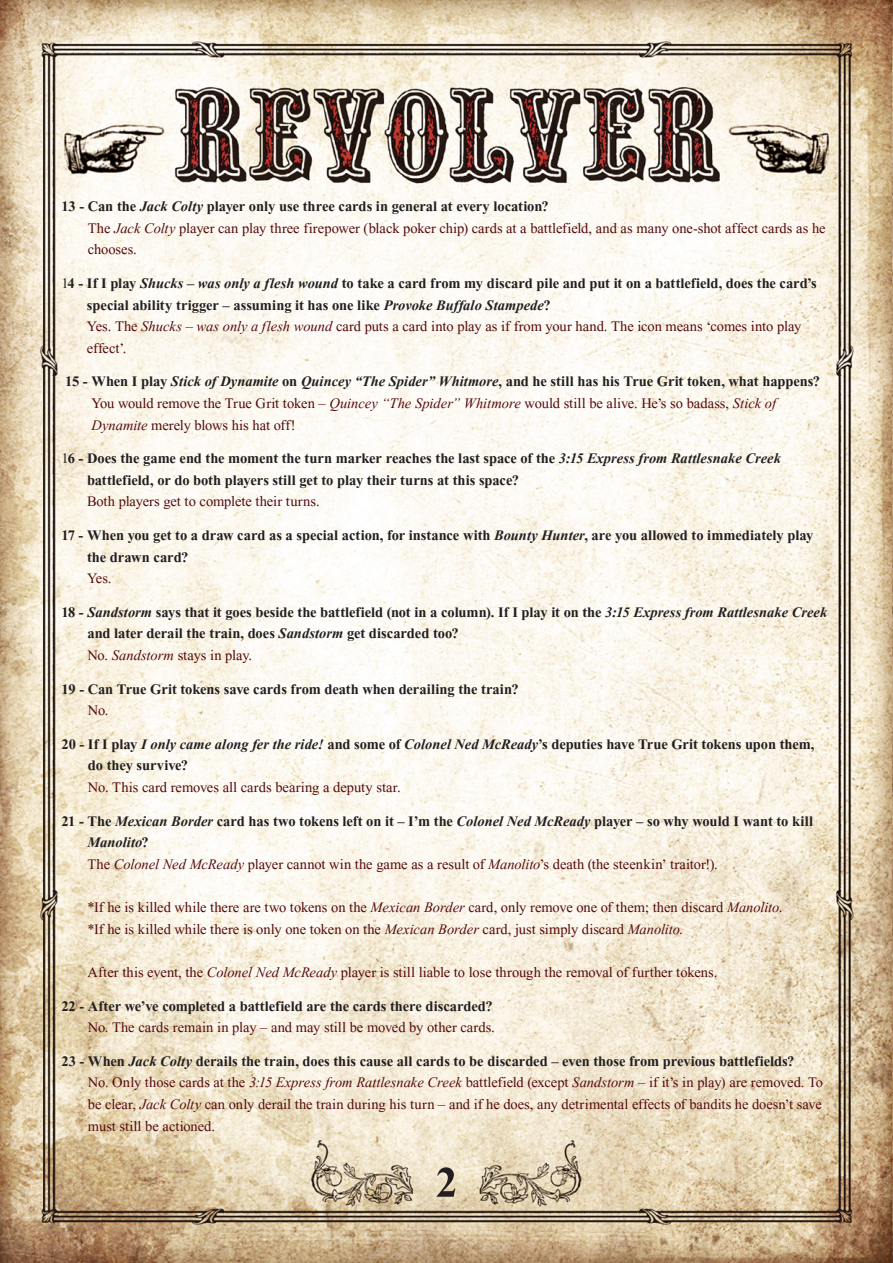
<style>
.page{position:relative;width:893px;height:1263px;background:#fff}
.page>*{position:absolute;margin:0;border:0;box-sizing:border-box;transform-origin:0 0}
.t1{font:700 54px "Aparajita";color:#231f20}
.t2{font:700 18px/21.6px "Aparajita";letter-spacing:-.005em;color:#231f20}
.t3{font:18px/21.6px "Aparajita";color:#550b0d}
.s1{font-weight:700;color:#231f20}
.s2{font-weight:700;font-style:italic;color:#231f20}
.s3{font-style:italic}
.s4{font-weight:400}
.s5{font-weight:400;color:#550b0d}
.s6{font-weight:400;font-style:italic;color:#550b0d}
</style>
<div class="page">
<img style="left:0;top:0;width:893px;height:1263px">
<p class="t3" style="left:88px;top:197px;width:739px;text-indent:-26px"><span class="s1">13 - Can the</span> <span class="s2">Jack Colty</span> <span class="s1">player only use three cards in general at every location?<br></span>The <span class="s3">Jack Colty</span> player can play three firepower (black poker chip) cards at a battlefield, and as many one-shot affect cards as he chooses.</p>
<p class="t2" style="left:87px;top:274px;width:731px;text-indent:-25px"><span class="s4">1</span>4 - If I play <span class="s3">Shucks – was only a flesh wound</span> to take a card from my discard pile and put it on a battlefield, does the card’s special ability trigger – assuming it has one like <span class="s3">Provoke Buffalo Stampede</span>?<br><span class="s5">Yes. The</span> <span class="s6">Shucks – was only a flesh wound</span> <span class="s5">card puts a card into play as if from your hand. The icon means ‘comes into play effect’.</span></p>
<p class="t3" style="left:91px;top:373px;width:730px;text-indent:-26px"><span class="s1">15 - When I play</span> <span class="s2">Stick of Dynamite</span> <span class="s1">on</span> <span class="s2">Quincey “The Spider” Whitmore</span><span class="s1">, and he still has his True Grit token, what happens?<br></span>You would remove the True Grit token – <span class="s3">Quincey “The Spider” Whitmore</span> would still be alive. He’s so badass, <span class="s3">Stick of<br>Dynamite</span> merely blows his hat off!</p>
<p class="t2" style="left:87px;top:449px;width:695px;text-indent:-26px"><span class="s4">1</span>6 - Does the game end the moment the turn marker reaches the last space of the <span class="s3">3:15 Express from Rattlesnake Creek </span>battlefield, or do both players still get to play their turns at this space?<br><span class="s5">Both players get to complete their turns.</span></p>
<p class="t2" style="left:87px;top:526px;width:728px;text-indent:-26px">17 - When you get to a draw card as a special action, for instance with <span class="s3">Bounty Hunter</span>, are you allowed to immediately play the drawn card?<br><span class="s5">Yes.</span></p>
<p class="t2" style="left:87px;top:603px;width:741px;text-indent:-26px">18 - <span class="s3">Sandstorm</span> says that it goes beside the battlefield (not in a column). If I play it on the <span class="s3">3:15 Express from Rattlesnake Creek </span>and later derail the train, does <span class="s3">Sandstorm</span> get discarded too?<br><span class="s5">No.</span> <span class="s6">Sandstorm</span> <span class="s5">stays in play.</span></p>
<p class="t2" style="left:88px;top:680px;width:432px;text-indent:-26px">19 - Can True Grit tokens save cards from death when derailing the train?<br><span class="s5">No.</span></p>
<p class="t2" style="left:88px;top:735px;width:728px;text-indent:-26px">20 - If I play <span class="s3">I only came along fer the ride!</span> and some of <span class="s3">Colonel Ned McReady</span>’s deputies have True Grit tokens upon them, do they survive?<br><span class="s5">No. This card removes all cards bearing a deputy star.</span></p>
<p class="t2" style="left:88px;top:812px;width:727px;text-indent:-26px">21 - The <span class="s3">Mexican Border</span> card has two tokens left on it – I’m the <span class="s3">Colonel Ned McReady</span> player – so why would I want to kill<br><span class="s3">Manolito</span>?<br><span class="s5">The</span> <span class="s6">Colonel Ned McReady</span> <span class="s5">player cannot win the game as a result of</span> <span class="s6">Manolito</span><span class="s5">’s death (the steenkin’ traitor!).</span></p>
<p class="t3" style="left:88px;top:898px;width:696px">*If he is killed while there are two tokens on the <span class="s3">Mexican Border</span> card, only remove one of them; then discard <span class="s3">Manolito</span>. *If he is killed while there is only one token on the <span class="s3">Mexican Border</span> card, just simply discard <span class="s3">Manolito</span>.</p>
<p class="t3" style="left:88px;top:963px;width:631px">After this event, the <span class="s3">Colonel Ned McReady</span> player is still liable to lose through the removal of further tokens.</p>
<p class="t2" style="left:62px;top:997px;width:435px;text-align:right">22 - After we’ve completed a battlefield are the cards there discarded?<br><span class="s5">No. The cards remain in play – and may still be moved by other cards.</span></p>
<p class="t3" style="left:88px;top:1052px;width:736px;text-indent:-26px"><span class="s1">23 - When</span> <span class="s2">Jack Colty</span> <span class="s1">derails the train, does this cause all cards to be discarded – even those from previous battlefields?<br></span>No. Only those cards at the <span class="s3">3:15 Express from Rattlesnake Creek</span> battlefield (except <span class="s3">Sandstorm</span> – if it’s in play) are removed. To be clear, <span class="s3">Jack Colty</span> can only derail the train during his turn – and if he does, any detrimental effects of bandits he doesn’t save must still be actioned.</p>
<p class="t1" style="left:436px;top:1157px;width:23px">2</p>
</div>
